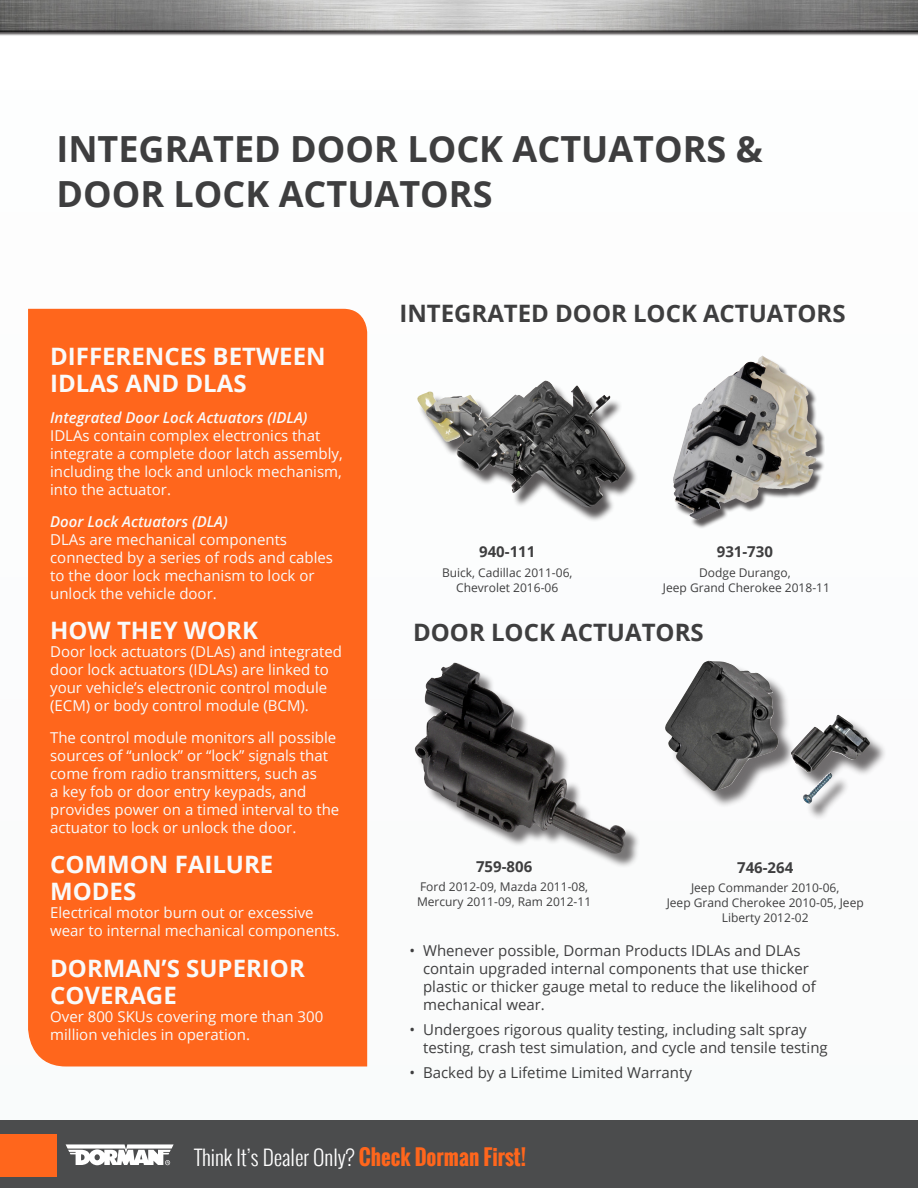
<style>
.page{position:relative;width:918px;height:1188px;background:#fff}
.page>*{position:absolute;margin:0;border:0;box-sizing:border-box;transform-origin:0 0}
.SectionHead{font:700 36px/45px "Open Sans";color:#3e3e3f}
.SectionHead-2{font:700 24px/27px "Open Sans";color:#f9fafa}
.SectionHead-3{font:700 24px "Open Sans";color:#3e3e3f}
.t1{font:300 21px "Oswald";color:#fff}
.t2{font:15px/18px "Open Sans";color:#f9fafa}
.t3{font:15px/18px "Open Sans";color:#3e3e3f}
.t4{font:italic 600 15px "Open Sans";color:#f9fafa}
.PartNumber{font:700 15px "Open Sans";color:#3e3e3f}
.App{font:12px/15px "Open Sans";color:#3e3e3f;text-align:center}
.s1{font-weight:700;color:#ff661c}
</style>
<div class="page">
<div style="left:0;top:1120px;width:918px;height:68px;background:#4b4c4d"></div>
<div style="left:0;top:1134px;width:56px;height:43px;background:#ff661c"></div>
<img style="left:0;top:0;width:918px;height:36px">
<svg style="left:66px;top:1144px;width:108px;height:21px"></svg>
<div style="left:28px;top:308px;width:340px;height:759px;background:#ff661c"></div>
<div style="left:674px;top:358px;width:151px;height:172px;background:#231f20;opacity:.75"></div>
<img style="left:716px;top:356px;width:46px;height:31px">
<div style="left:418px;top:384px;width:221px;height:138px;background:#231f20;opacity:.75"></div>
<img style="left:417px;top:381px;width:209px;height:126px">
<svg style="left:414px;top:662px;width:225px;height:205px"></svg>
<div style="left:667px;top:663px;width:220px;height:158px;background:#231f20;opacity:.65"></div>
<img style="left:665px;top:661px;width:205px;height:143px">
<p class="SectionHead" style="left:56px;top:126px;width:708px">INTEGRATED DOOR LOCK ACTUATORS &amp;<br>DOOR LOCK ACTUATORS</p>
<p class="SectionHead-2" style="left:50px;top:342px;width:277px">DIFFERENCES BETWEEN<br>IDLAS AND DLAS</p>
<p class="t4" style="left:50px;top:408px;width:259px">Integrated Door Lock Actuators (IDLA)</p>
<p class="t2" style="left:50px;top:426px;width:294px">IDLAs contain complex electronics that integrate a complete door latch assembly, including the lock and unlock mechanism, into the actuator.</p>
<p class="t4" style="left:50px;top:511px;width:179px">Door Lock Actuators (DLA)</p>
<p class="t2" style="left:50px;top:530px;width:284px">DLAs are mechanical components connected by a series of rods and cables to the door lock mechanism to lock or unlock the vehicle door.</p>
<p class="SectionHead-2" style="left:50px;top:616px;width:209px">HOW THEY WORK</p>
<p class="t2" style="left:50px;top:642px;width:293px">Door lock actuators (DLAs) and integrated door lock actuators (IDLAs) are linked to your vehicle’s electronic control module (ECM) or body control module (BCM).</p>
<p class="t2" style="left:50px;top:728px;width:291px">The control module monitors all possible sources of “unlock” or “lock” signals that come from radio transmitters, such as<br>a key fob or door entry keypads, and provides power on a timed interval to the actuator to lock or unlock the door.</p>
<p class="SectionHead-2" style="left:50px;top:850px;width:225px">COMMON FAILURE<br>MODES</p>
<p class="t2" style="left:50px;top:903px;width:291px">Electrical motor burn out or excessive wear to internal mechanical components.</p>
<p class="SectionHead-2" style="left:50px;top:954px;width:256px">DORMAN’S SUPERIOR<br>COVERAGE</p>
<p class="t2" style="left:50px;top:1007px;width:275px">Over 800 SKUs covering more than 300 million vehicles in operation.</p>
<p class="SectionHead-3" style="left:399px;top:297px;width:448px">INTEGRATED DOOR LOCK ACTUATORS</p>
<p class="PartNumber" style="left:479px;top:541px;width:58px">940-111</p>
<p class="App" style="left:442px;top:565px;width:132px">Buick, Cadillac 2011-06,<br>Chevrolet 2016-06</p>
<p class="PartNumber" style="left:717px;top:541px;width:58px">931-730</p>
<p class="App" style="left:663px;top:565px;width:169px">Dodge Durango,<br>Jeep Grand Cherokee 2018-11</p>
<p class="SectionHead-3" style="left:413px;top:615px;width:292px">DOOR LOCK ACTUATORS</p>
<p class="PartNumber" style="left:476px;top:856px;width:58px">759-806</p>
<p class="App" style="left:417px;top:879px;width:176px;text-align:left">Ford 2012-09, Mazda 2011-08,<br>Mercury 2011-09, Ram 2012-11</p>
<p class="PartNumber" style="left:737px;top:857px;width:58px">746-264</p>
<p class="App" style="left:667px;top:880px;width:199px">Jeep Commander 2010-06,<br>Jeep Grand Cherokee 2010-05, Jeep<br>Liberty 2012-02</p>
<p class="t3" style="left:423px;top:941px;width:394px;text-indent:-14px">• Whenever possible, Dorman Products IDLAs and DLAs contain upgraded internal components that use thicker plastic or thicker gauge metal to reduce the likelihood of mechanical wear.</p>
<p class="t3" style="left:423px;top:1020px;width:406px;text-indent:-14px">• Undergoes rigorous quality testing, including salt spray testing, crash test simulation, and cycle and tensile testing</p>
<p class="t3" style="left:410px;top:1063px;width:284px">• Backed by a Lifetime Limited Warranty</p>
<h3 class="t1" style="left:194px;top:1141px;width:333px">Think It’s Dealer Only? <span class="s1">Check Dorman First!</span></h3>
</div>
